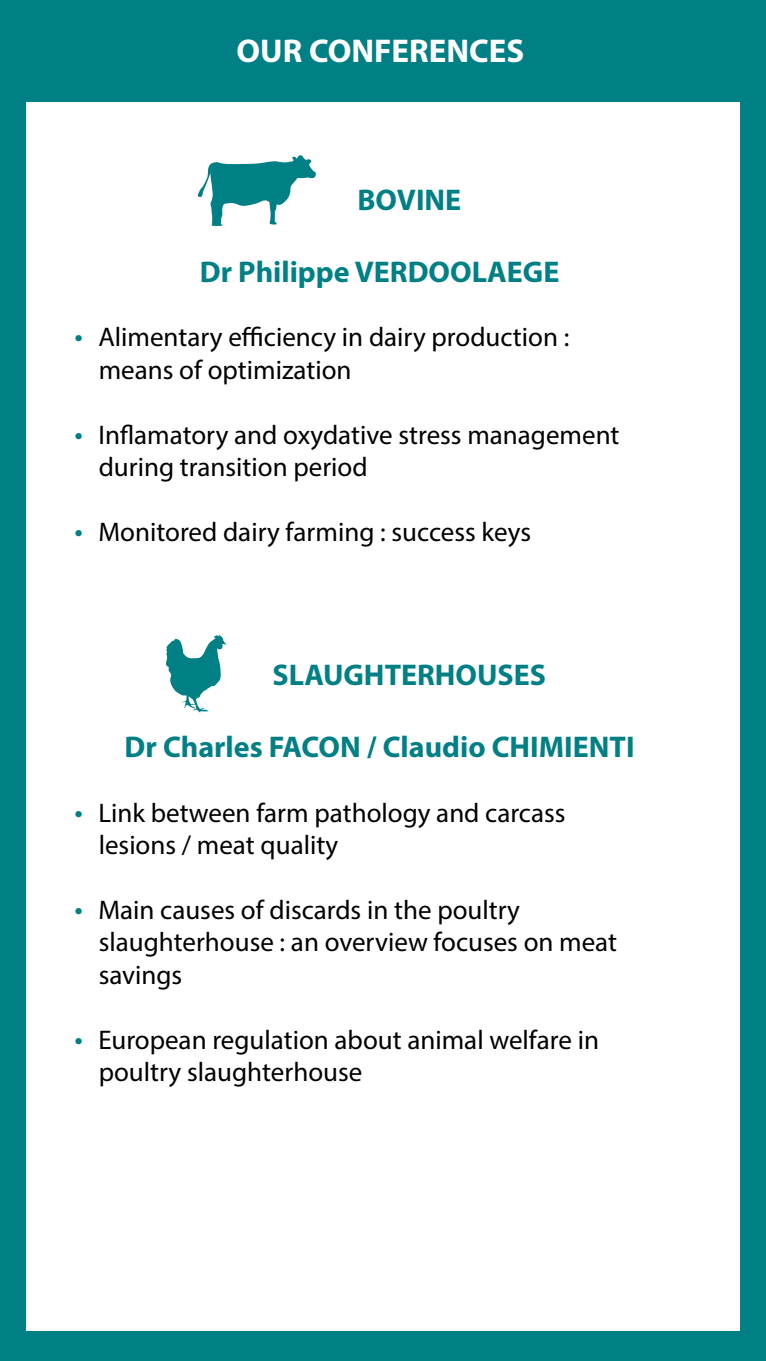
<style>
.page{position:relative;width:766px;height:1361px;background:#fff}
.page>*{position:absolute;margin:0;border:0;box-sizing:border-box;transform-origin:0 0}
.t1{font:700 33px "Myriad Pro";color:#fff}
.t2{font:700 30px "Myriad Pro";color:#008085}
.t3{font:27px/32.4px "Myriad Pro";color:#000}
.s1{font-size:30px;color:#008085}
</style>
<div class="page">
<div style="left:0;top:0;width:765px;height:101px;background:#008085"></div>
<div style="left:740px;top:0;width:25px;height:1361px;background:#008085"></div>
<div style="left:0;top:0;width:26px;height:1361px;background:#008085"></div>
<div style="left:0;top:1331px;width:765px;height:30px;background:#008085"></div>
<svg style="left:198px;top:155px;width:118px;height:71px"></svg>
<svg style="left:166px;top:634px;width:60px;height:78px"></svg>
<p class="t1" style="left:236px;top:30px;width:289px">OUR CONFERENCES</p>
<p class="t2" style="left:357px;top:180px;width:105px">BOVINE</p>
<p class="t2" style="left:200px;top:252px;width:361px">Dr Philippe VERDOOLAEGE</p>
<p class="t3" style="left:99px;top:321px;width:472px;text-indent:-24px"><span class="s1">•</span> Alimentary efficiency in dairy production : means of optimization</p>
<p class="t3" style="left:99px;top:418px;width:522px;text-indent:-24px"><span class="s1">•</span> Inflamatory and oxydative stress management during transition period</p>
<p class="t3" style="left:74px;top:515px;width:458px"><span class="s1">•</span> Monitored dairy farming : success keys</p>
<p class="t2" style="left:272px;top:655px;width:275px">SLAUGHTERHOUSES</p>
<p class="t2" style="left:124px;top:727px;width:511px">Dr Charles FACON / Claudio CHIMIENTI</p>
<p class="t3" style="left:99px;top:796px;width:468px;text-indent:-24px"><span class="s1">•</span> Link between farm pathology and carcass lesions / meat quality</p>
<p class="t3" style="left:99px;top:893px;width:520px;text-indent:-24px"><span class="s1">•</span> Main causes of discards in the poultry slaughterhouse : an overview focuses on meat savings</p>
<p class="t3" style="left:99px;top:1023px;width:501px;text-indent:-24px"><span class="s1">•</span> European regulation about animal welfare in poultry slaughterhouse</p>
</div>
